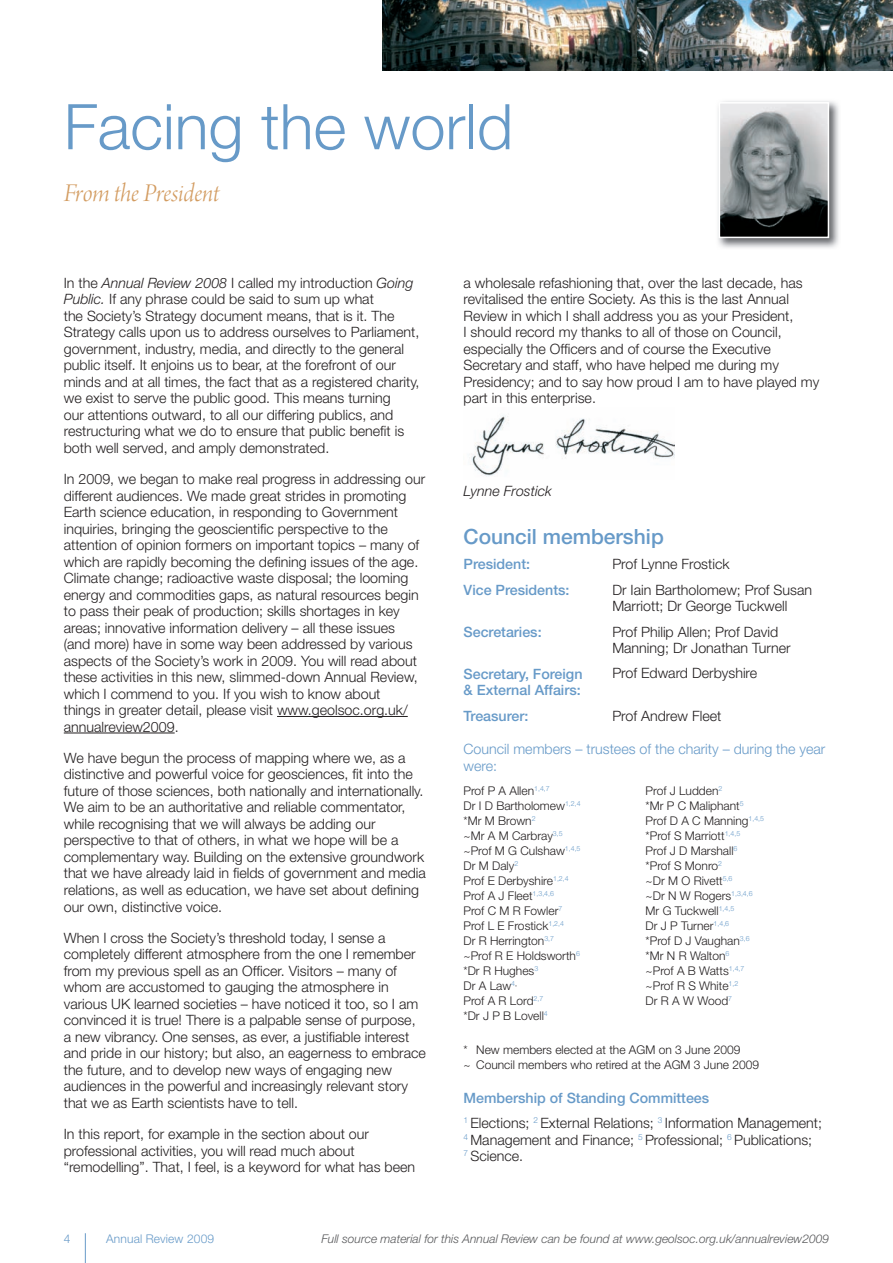
<style>
.page{position:relative;width:893px;height:1263px;background:#fff}
.page>*{position:absolute;margin:0;border:0;box-sizing:border-box;transform-origin:0 0}
.t1{font:300 63px "Helvetica Neue";color:#679ac8}
.t2{font:27px "Arno Pro Light Italic Display";letter-spacing:-.005em;color:#d39c61}
.t3{font:500 21px "Helvetica Neue";color:#679ac8}
.t4{font:300 14.25px/16.5px "Helvetica Neue";color:#231f20}
.t5{font:500 14.25px/16.5px "Helvetica Neue";color:#679ac8}
.t6{font:300 14.25px/16.5px "Helvetica Neue";color:#679ac8}
.t7{font:italic 300 14.25px "Helvetica Neue";color:#231f20}
.t8{font:300 12px/15px "Helvetica Neue";color:#231f20}
.t9{font:italic 300 12px "Helvetica Neue";color:#57585a}
.t10{font:300 12px "Helvetica Neue";letter-spacing:.01em;color:#679ac8}
.s1{font-style:italic}
.s2{font-weight:500;color:#679ac8}
</style>
<div class="page">
<img style="left:383px;top:0;width:510px;height:71px">
<img style="left:471px;top:415px;width:204px;height:61px">
<hr style="left:277px;top:716px;width:131px;height:1px;background:#231f20">
<hr style="left:64px;top:733px;width:111px;height:1px;background:#231f20">
<img style="left:718px;top:101px;width:121px;height:147px">
<img style="left:722px;top:105px;width:104px;height:130px">
<div style="left:719px;top:102px;width:110px;height:136px;border:2px solid #fff"></div>
<hr style="left:85px;top:1233px;width:1px;height:30px;background:#679ac8">
<h1 class="t1" style="left:64px;top:88px;width:451px">Facing the world</h1>
<h2 class="t2" style="left:64px;top:177px;width:157px">From the President</h2>
<p class="t4" style="left:64px;top:274px;width:357px">In the <span class="s1">Annual Review 2008</span> I called my introduction <span class="s1">Going Public.</span> If any phrase could be said to sum up what<br>the Society’s Strategy document means, that is it. The Strategy calls upon us to address ourselves to Parliament, government, industry, media, and directly to the general public itself. It enjoins us to bear, at the forefront of our minds and at all times, the fact that as a registered charity, we exist to serve the public good. This means turning<br>our attentions outward, to all our differing publics, and restructuring what we do to ensure that public benefit is both well served, and amply demonstrated.</p>
<p class="t4" style="left:64px;top:470px;width:363px">In 2009, we began to make real progress in addressing our different audiences. We made great strides in promoting Earth science education, in responding to Government inquiries, bringing the geoscientific perspective to the attention of opinion formers on important topics – many of which are rapidly becoming the defining issues of the age.<br>Climate change; radioactive waste disposal; the looming energy and commodities gaps, as natural resources begin to pass their peak of production; skills shortages in key areas; innovative information delivery – all these issues (and more) have in some way been addressed by various aspects of the Society’s work in 2009. You will read about these activities in this new, slimmed-down Annual Review, which I commend to you. If you wish to know about<br>things in greater detail, please visit www.geolsoc.org.uk/ annualreview2009.</p>
<p class="t4" style="left:64px;top:749px;width:364px">We have begun the process of mapping where we, as a distinctive and powerful voice for geosciences, fit into the future of those sciences, both nationally and internationally.<br>We aim to be an authoritative and reliable commentator, while recognising that we will always be adding our perspective to that of others, in what we hope will be a complementary way. Building on the extensive groundwork that we have already laid in fields of government and media relations, as well as education, we have set about defining our own, distinctive voice.</p>
<p class="t4" style="left:64px;top:929px;width:364px">When I cross the Society’s threshold today, I sense a completely different atmosphere from the one I remember from my previous spell as an Officer. Visitors – many of whom are accustomed to gauging the atmosphere in various UK learned societies – have noticed it too, so I am convinced it is true! There is a palpable sense of purpose, a new vibrancy. One senses, as ever, a justifiable interest and pride in our history; but also, an eagerness to embrace the future, and to develop new ways of engaging new audiences in the powerful and increasingly relevant story that we as Earth scientists have to tell.</p>
<p class="t4" style="left:64px;top:1126px;width:353px">In this report, for example in the section about our professional activities, you will read much about “remodelling”. That, I feel, is a keyword for what has been</p>
<p class="t4" style="left:463px;top:274px;width:357px">a wholesale refashioning that, over the last decade, has revitalised the entire Society. As this is the last Annual Review in which I shall address you as your President,<br>I should record my thanks to all of those on Council, especially the Officers and of course the Executive Secretary and staff, who have helped me during my Presidency; and to say how proud I am to have played my part in this enterprise.</p>
<p class="t7" style="left:463px;top:482px;width:90px">Lynne Frostick</p>
<h3 class="t3" style="left:463px;top:524px;width:202px">Council membership</h3>
<p class="t5" style="left:463px;top:556px;width:68px">President:</p>
<p class="t4" style="left:612px;top:555px;width:119px">Prof Lynne Frostick</p>
<p class="t5" style="left:463px;top:581px;width:108px">Vice Presidents:</p>
<p class="t4" style="left:612px;top:581px;width:201px">Dr Iain Bartholomew; Prof Susan<br>Marriott; Dr George Tuckwell</p>
<p class="t5" style="left:463px;top:623px;width:80px">Secretaries:</p>
<p class="t4" style="left:612px;top:623px;width:180px">Prof Philip Allen; Prof David<br>Manning; Dr Jonathan Turner</p>
<p class="t5" style="left:463px;top:665px;width:121px">Secretary, Foreign &amp; External Affairs:</p>
<p class="t4" style="left:612px;top:664px;width:146px">Prof Edward Derbyshire</p>
<p class="t5" style="left:463px;top:707px;width:66px">Treasurer:</p>
<p class="t4" style="left:612px;top:707px;width:111px">Prof Andrew Fleet</p>
<p class="t6" style="left:463px;top:741px;width:363px">Council members – trustees of the charity – during the year were:</p>
<p class="t8" style="left:463px;top:783px;width:119px">Prof P A Allen<sup>1,4,7<br></sup>Dr I D Bartholomew<sup>1,2,4 </sup>*Mr M Brown<sup>2<br></sup>~Mr A M Carbray<sup>3,5 </sup>~Prof M G Culshaw<sup>1,4,5<br></sup>Dr M Daly<sup>2<br></sup>Prof E Derbyshire<sup>1,2,4<br></sup>Prof A J Fleet<sup>1,3,4,6<br></sup>Prof C M R Fowler<sup>7<br></sup>Prof L E Frostick<sup>1,2,4<br></sup>Dr R Herrington<sup>3,7 </sup>~Prof R E Holdsworth<sup>6 </sup>*Dr R Hughes<sup>3<br></sup>Dr A Law<sup>4</sup><sup>,<br></sup>Prof A R Lord<sup>2,7<br></sup>*Dr J P B Lovell<sup>4</sup></p>
<p class="t8" style="left:646px;top:783px;width:120px">Prof J Ludden<sup>2<br></sup>*Mr P C Maliphant<sup>5<br></sup>Prof D A C Manning<sup>1,4,5 </sup>*Prof S Marriott<sup>1,4,5<br></sup>Prof J D Marshall<sup>6 </sup>*Prof S Monro<sup>2<br></sup>~Dr M O Rivett<sup>5,6<br></sup>~Dr N W Rogers<sup>1,3,4,6<br></sup>Mr G Tuckwell<sup>1,4,5<br></sup>Dr J P Turner<sup>1,4,6<br></sup>*Prof D J Vaughan<sup>3,6 </sup>*Mr N R Walton<sup>6<br></sup>~Prof A B Watts<sup>1,4,7 </sup>~Prof R S White<sup>1,2<br></sup>Dr R A W Wood<sup>7</sup></p>
<p class="t8" style="left:463px;top:1042px;width:297px">* New members elected at the AGM on 3 June 2009<br>~ Council members who retired at the AGM 3 June 2009</p>
<p class="t4" style="left:463px;top:1085px;width:360px;line-height:25px"><span class="s2">Membership of Standing Committees<br></span><sup>1</sup> Elections; <sup>2</sup> External Relations; <sup>3</sup> Information Management;</p>
<p class="t4" style="left:463px;top:1131px;width:350px"><sup>4</sup> Management and Finance; <sup>5</sup> Professional; <sup>6</sup> Publications;<br><sup>7</sup> Science.</p>
<p class="t10" style="left:64px;top:1231px;width:8px">4</p>
<p class="t10" style="left:106px;top:1231px;width:109px">Annual Review 2009</p>
<p class="t9" style="left:321px;top:1231px;width:509px">Full source material for this Annual Review can be found at www.geolsoc.org.uk/annualreview2009</p>
</div>
